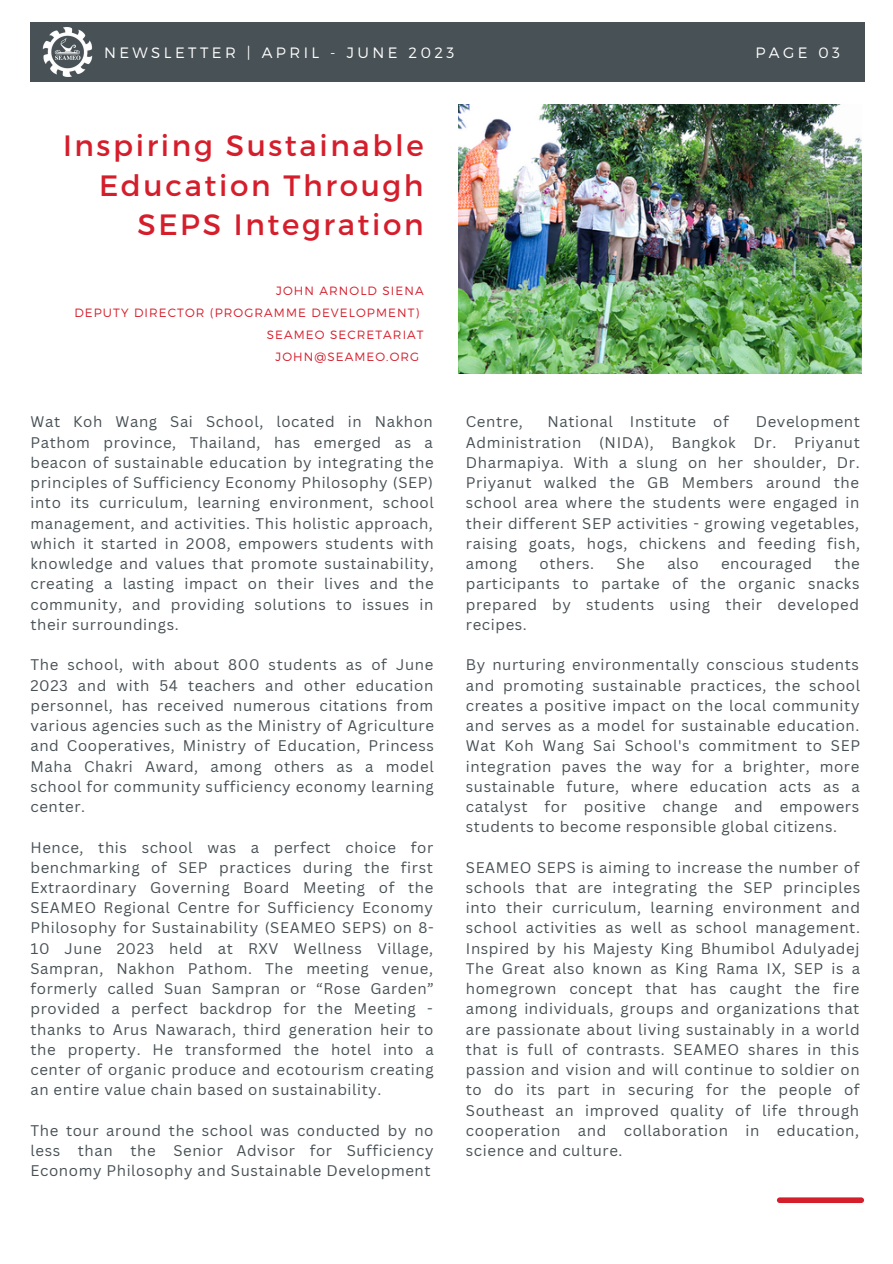
<style>
.page{position:relative;width:893px;height:1264px;background:#fff}
.page>*{position:absolute;margin:0;border:0;box-sizing:border-box;transform-origin:0 0}
.t1{font:29.4px/39.3px "Montserrat";letter-spacing:.09em;color:#d51e2c;text-align:right}
.t2{font:15px/20.2px "Canva Sans";letter-spacing:.04em;color:#485155;text-align:justify}
.t3{font:300 15px "Montserrat";letter-spacing:.23em;color:#fff}
.t4{font:300 15px "Montserrat";letter-spacing:.23em;color:#fcf2e6}
.t5{font:300 12px "Montserrat";letter-spacing:.09em;color:#d51e2c}
</style>
<div class="page">
<div style="left:30px;top:23px;width:835px;height:59px;background:#485155"></div>
<img style="left:42px;top:28px;width:51px;height:48px">
<img style="left:458px;top:105px;width:402px;height:268px">
<div style="left:776px;top:1197px;width:88px;height:5px;background:#d51e2c;border-radius:3px"></div>
<p class="t3" style="left:104px;top:43px;width:352px">NEWSLETTER | APRIL - JUNE 2023</p>
<p class="t3" style="left:755px;top:43px;width:54px">PAGE</p>
<p class="t4" style="left:817px;top:45px;width:24px">02</p>
<p class="t3" style="left:818px;top:43px;width:23px">03</p>
<p class="t4" style="left:754px;top:45px;width:54px">PAGE</p>
<p class="t1" style="left:63px;top:125px;width:362px">Inspiring Sustainable<br>Education Through<br>SEPS Integration</p>
<p class="t5" style="left:276px;top:283px;width:149px">JOHN ARNOLD SIENA</p>
<p class="t5" style="left:74px;top:305px;width:346px">DEPUTY DIRECTOR (PROGRAMME DEVELOPMENT)</p>
<p class="t5" style="left:267px;top:327px;width:158px">SEAMEO SECRETARIAT</p>
<p class="t5" style="left:275px;top:349px;width:145px">JOHN@SEAMEO.ORG</p>
<p class="t2" style="left:30px;top:411px;width:405px">Wat Koh Wang Sai School, located in Nakhon Pathom province, Thailand, has emerged as a beacon of sustainable education by integrating the principles of Sufficiency Economy Philosophy (SEP) into its curriculum, learning environment, school management, and activities. This holistic approach, which it started in 2008, empowers students with knowledge and values that promote sustainability, creating a lasting impact on their lives and the community, and providing solutions to issues in their surroundings.</p>
<p class="t2" style="left:30px;top:654px;width:405px">The school, with about 800 students as of June 2023 and with 54 teachers and other education personnel, has received numerous citations from various agencies such as the Ministry of Agriculture and Cooperatives, Ministry of Education, Princess Maha Chakri Award, among others as a model school for community sufficiency economy learning center.</p>
<p class="t2" style="left:30px;top:836px;width:405px">Hence, this school was a perfect choice for benchmarking of SEP practices during the first Extraordinary Governing Board Meeting of the SEAMEO Regional Centre for Sufficiency Economy Philosophy for Sustainability (SEAMEO SEPS) on 8- 10 June 2023 held at RXV Wellness Village, Sampran, Nakhon Pathom. The meeting venue, formerly called Suan Sampran or “Rose Garden” provided a perfect backdrop for the Meeting - thanks to Arus Nawarach, third generation heir to the property. He transformed the hotel into a center of organic produce and ecotourism creating an entire value chain based on sustainability.</p>
<p class="t2" style="left:30px;top:1119px;width:404px">The tour around the school was conducted by no less than the Senior Advisor for Sufficiency Economy Philosophy and Sustainable Development</p>
<p class="t2" style="left:466px;top:411px;width:58px">Centre,</p>
<p class="t2" style="left:547px;top:411px;width:183px">National Institute of</p>
<p class="t2" style="left:466px;top:411px;width:396px;text-indent:290px">Development Administration (NIDA), Bangkok Dr. Priyanut Dharmapiya. With a slung on her shoulder, Dr.<br>Priyanut walked the GB Members around the school area where the students were engaged in their different SEP activities - growing vegetables, raising goats, hogs, chickens and feeding fish, among</p>
<p class="t2" style="left:466px;top:553px;width:395px;text-indent:369px">the participants to partake of the organic snacks prepared by students using their developed recipes.</p>
<p class="t2" style="left:466px;top:654px;width:396px">By nurturing environmentally conscious students and promoting sustainable practices, the school creates a positive impact on the local community and serves as a model for sustainable education.<br>Wat Koh Wang Sai School's commitment to SEP integration paves the way for a brighter, more sustainable future, where education acts as a catalyst for positive change and empowers students to become responsible global citizens.</p>
<p class="t2" style="left:466px;top:856px;width:396px">SEAMEO SEPS is aiming to increase the number of schools that are integrating the SEP principles into their curriculum, learning environment and school activities as well as school management.<br>Inspired by his Majesty King Bhumibol Adulyadej The Great also known as King Rama IX, SEP is a homegrown concept that has caught the fire among individuals, groups and organizations that are passionate about living sustainably in a world that is full of contrasts. SEAMEO shares in this passion and vision and will continue to soldier on to do its part in securing for the people of Southeast an improved quality of life through cooperation and collaboration in education, science and culture.</p>
<p class="t2" style="left:539px;top:553px;width:56px">others.</p>
<p class="t2" style="left:616px;top:553px;width:30px">She</p>
<p class="t2" style="left:667px;top:553px;width:33px">also</p>
<p class="t2" style="left:721px;top:553px;width:93px">encouraged</p>
</div>
